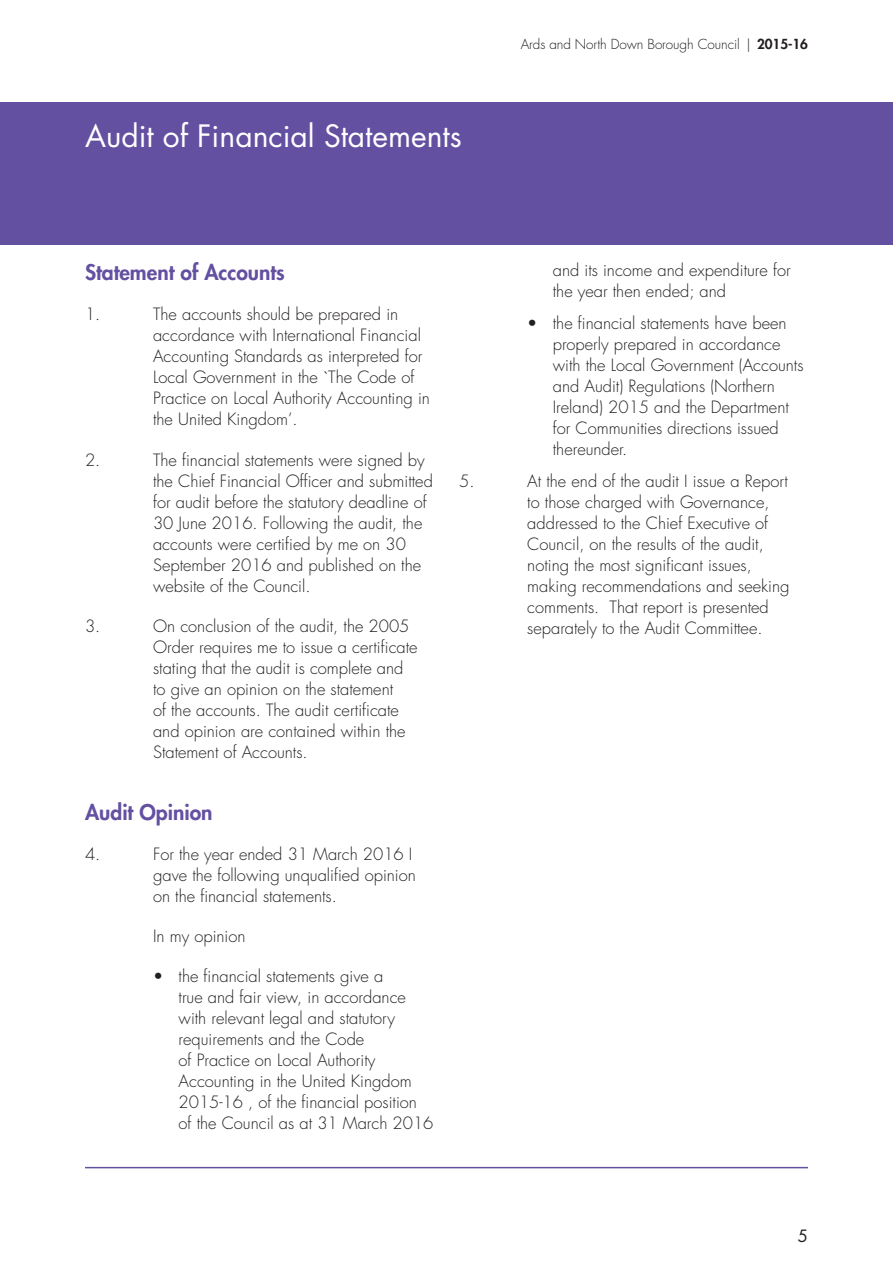
<style>
.page{position:relative;width:893px;height:1263px;background:#fff}
.page>*{position:absolute;margin:0;border:0;box-sizing:border-box;transform-origin:0 0}
.t1{font:30px "Futura";color:#fff}
._1__subheads{font:800 21px "Futura";color:#6350a1}
.BODY_COPY_1{font:300 16.5px/21px "Futura";color:#231f20}
.Top_strip_text{font:16.5px "Futura";color:#231f20}
.t2{font:300 13.5px "Futura";letter-spacing:-.005em;color:#231f20}
.s1{font-weight:800}
</style>
<div class="page">
<div style="left:0;top:102px;width:893px;height:142px;background:#6350a1"></div>
<hr style="left:85px;top:1167px;width:723px;height:1px;background:#6350a1">
<h1 class="t1" style="left:85px;top:116px;width:378px">Audit of Financial Statements</h1>
<p class="t2" style="left:521px;top:36px;width:289px">Ards and North Down Borough Council | <span class="s1">2015-16</span></p>
<p class="_1__subheads" style="left:85px;top:259px;width:201px">Statement of Accounts</p>
<p class="BODY_COPY_1" style="left:85px;top:304px;width:17px">1.</p>
<p class="BODY_COPY_1" style="left:153px;top:304px;width:278px">The accounts should be prepared in accordance with International Financial Accounting Standards as interpreted for Local Government in the `The Code of Practice on Local Authority Accounting in the United Kingdom’.</p>
<p class="BODY_COPY_1" style="left:85px;top:449px;width:17px">2.</p>
<p class="BODY_COPY_1" style="left:153px;top:449px;width:281px">The financial statements were signed by the Chief Financial Officer and submitted for audit before the statutory deadline of 30 June 2016. Following the audit, the accounts were certified by me on 30<br>September 2016 and published on the website of the Council.</p>
<p class="BODY_COPY_1" style="left:85px;top:616px;width:17px">3.</p>
<p class="BODY_COPY_1" style="left:153px;top:616px;width:266px">On conclusion of the audit, the 2005<br>Order requires me to issue a certificate stating that the audit is complete and to give an opinion on the statement<br>of the accounts. The audit certificate and opinion are contained within the Statement of Accounts.</p>
<p class="_1__subheads" style="left:85px;top:799px;width:129px">Audit Opinion</p>
<p class="BODY_COPY_1" style="left:85px;top:844px;width:17px">4.</p>
<p class="BODY_COPY_1" style="left:153px;top:844px;width:264px">For the year ended 31 March 2016 I gave the following unqualified opinion on the financial statements.</p>
<p class="BODY_COPY_1" style="left:153px;top:926px;width:94px">In my opinion</p>
<p class="BODY_COPY_1" style="left:179px;top:966px;width:256px;text-indent:-26px">• the financial statements give a<br>true and fair view, in accordance with relevant legal and statutory requirements and the Code<br>of Practice on Local Authority<br>Accounting in the United Kingdom<br>2015-16 , of the financial position of the Council as at 31 March 2016</p>
<p class="BODY_COPY_1" style="left:553px;top:260px;width:239px">and its income and expenditure for the year then ended; and</p>
<p class="BODY_COPY_1" style="left:553px;top:313px;width:252px;text-indent:-26px">• the financial statements have been properly prepared in accordance with the Local Government (Accounts and Audit) Regulations (Northern<br>Ireland) 2015 and the Department for Communities directions issued thereunder.</p>
<p class="BODY_COPY_1" style="left:459px;top:470px;width:17px">5.</p>
<p class="BODY_COPY_1" style="left:527px;top:470px;width:264px">At the end of the audit I issue a Report to those charged with Governance, addressed to the Chief Executive of Council, on the results of the audit, noting the most significant issues, making recommendations and seeking comments. That report is presented separately to the Audit Committee.</p>
<p class="Top_strip_text" style="left:798px;top:1225px;width:12px">5</p>
</div>
